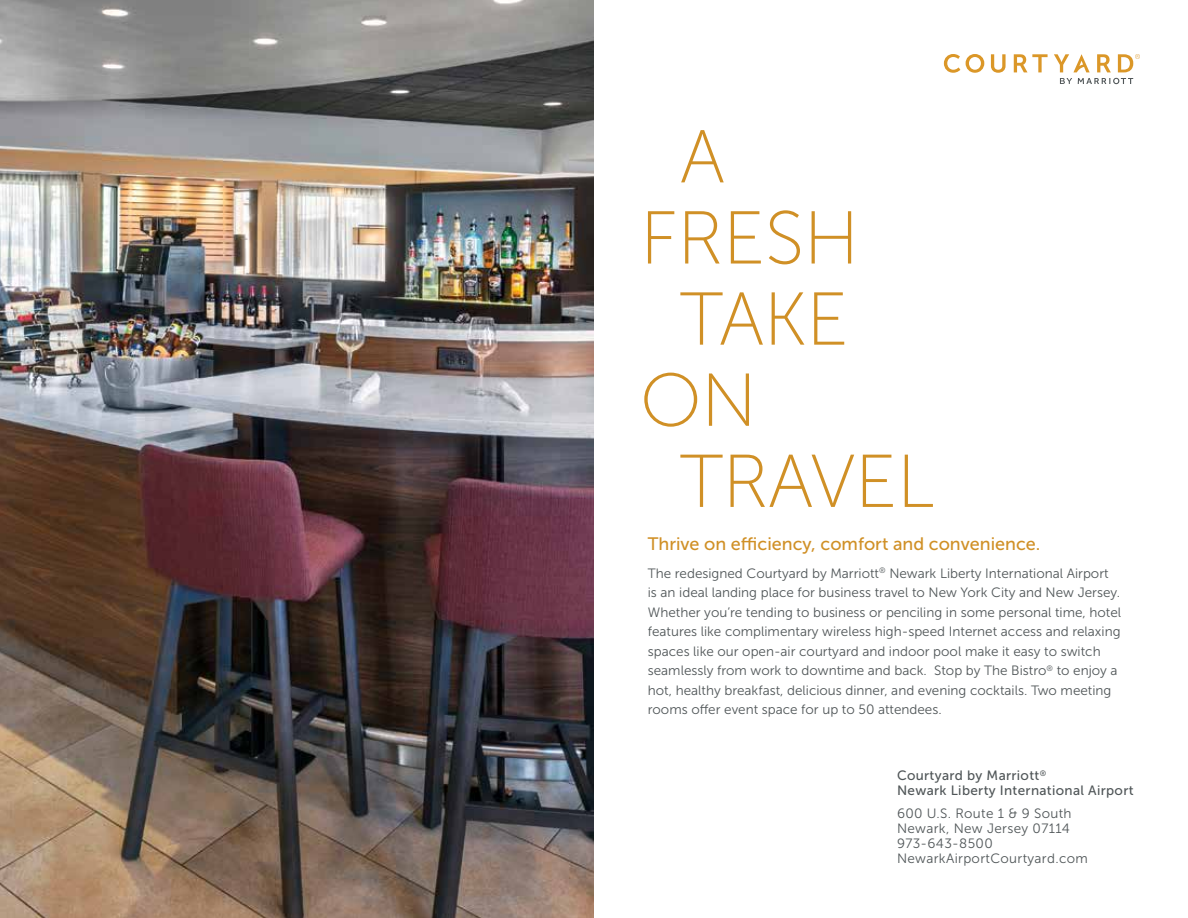
<style>
.page{position:relative;width:1188px;height:918px;background:#fff}
.page>*{position:absolute;margin:0;border:0;box-sizing:border-box;transform-origin:0 0}
.t1{font:74.7px "Museo Sans 100";letter-spacing:-.01em;color:#d09026}
.t2{font:18px "Museo Sans 500";color:#d09026}
.t3{font:13.5px/19.5px "Museo Sans 300";color:#505658}
.t4{font:13.5px/15px "Museo Sans 300";letter-spacing:.025em;color:#505658}
.t5{font:13.5px/15px "Museo Sans 500";letter-spacing:.025em;color:#505658}
</style>
<div class="page">
<img style="left:0;top:0;width:594px;height:918px">
<svg style="left:944px;top:54px;width:16px;height:19px"></svg>
<svg style="left:966px;top:54px;width:18px;height:19px"></svg>
<svg style="left:991px;top:54px;width:15px;height:19px"></svg>
<svg style="left:1014px;top:54px;width:34px;height:18px"></svg>
<svg style="left:1097px;top:54px;width:14px;height:18px"></svg>
<svg style="left:1054px;top:54px;width:36px;height:18px"></svg>
<svg style="left:1118px;top:54px;width:22px;height:18px"></svg>
<svg style="left:1060px;top:78px;width:12px;height:6px"></svg>
<svg style="left:1078px;top:78px;width:55px;height:6px"></svg>
<h1 class="t1" style="left:680px;top:117px;width:47px">A</h1>
<h1 class="t1" style="left:640px;top:198px;width:221px">FRESH</h1>
<h1 class="t1" style="left:680px;top:279px;width:170px">TAKE</h1>
<h1 class="t1" style="left:640px;top:361px;width:119px">ON</h1>
<h1 class="t1" style="left:680px;top:442px;width:256px">TRAVEL</h1>
<h2 class="t2" style="left:648px;top:534px;width:394px">Thrive on efficiency, comfort and convenience.</h2>
<p class="t3" style="left:648px;top:564px;width:475px">The redesigned Courtyard by Marriott<sup>®</sup> Newark Liberty International Airport<br>is an ideal landing place for business travel to New York City and New Jersey.<br>Whether you’re tending to business or penciling in some personal time, hotel features like complimentary wireless high-speed Internet access and relaxing spaces like our open-air courtyard and indoor pool make it easy to switch seamlessly from work to downtime and back. Stop by The Bistro<sup>®</sup> to enjoy a hot, healthy breakfast, delicious dinner, and evening cocktails. Two meeting rooms offer event space for up to 50 attendees.</p>
<p class="t5" style="left:897px;top:768px;width:238px">Courtyard by Marriott<sup>®<br></sup>Newark Liberty International Airport</p>
<p class="t4" style="left:897px;top:806px;width:192px">600 U.S. Route 1 &amp; 9 South<br>Newark, New Jersey 07114<br>973-643-8500<br>NewarkAirportCourtyard.com</p>
</div>
